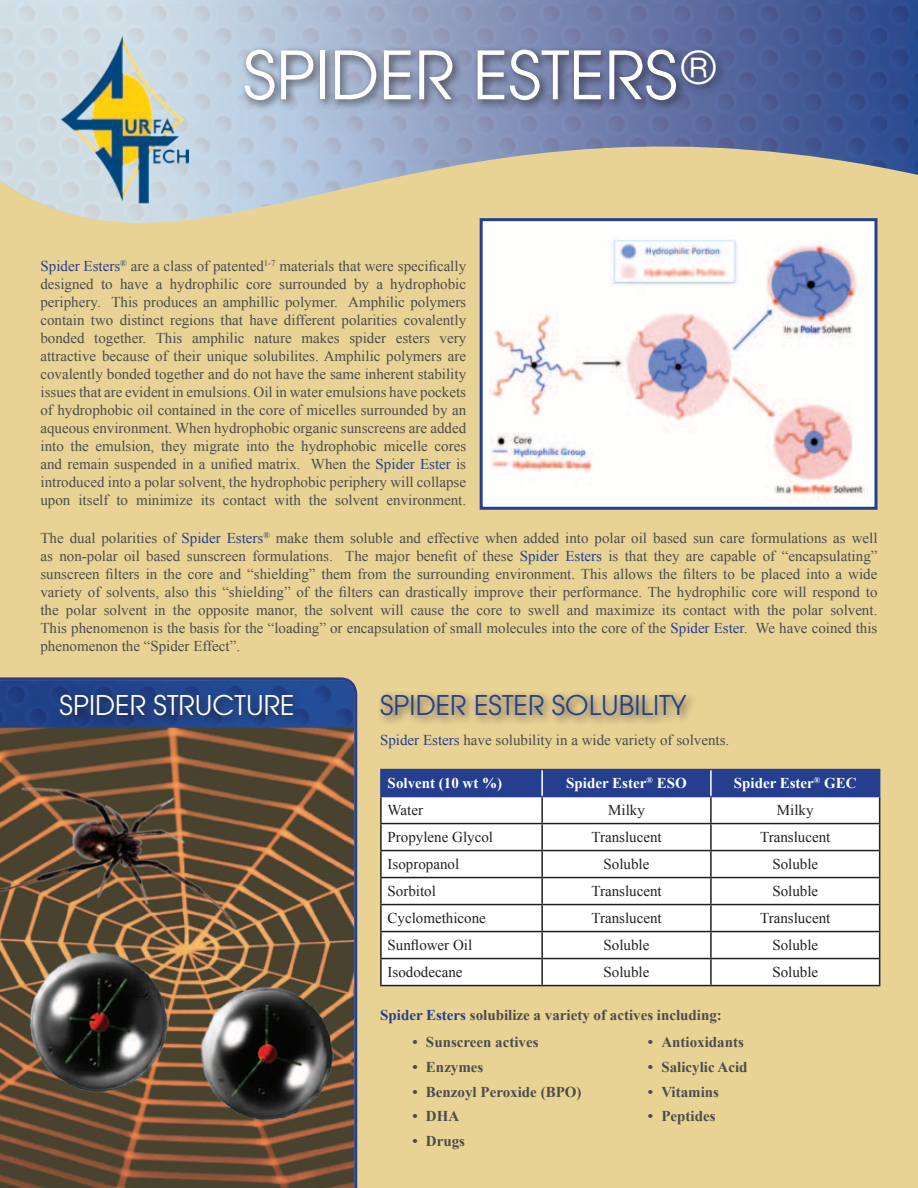
<style>
.page{position:relative;width:918px;height:1188px;background:#e8d294}
.page>*{position:absolute;margin:0;border:0;box-sizing:border-box;transform-origin:0 0}
.t1{font:66px "Avant Garde";color:#fff}
.t2{font:27px "Avant Garde";color:#253f8e}
.t3{font:27px "Avant Garde";color:#fff}
.t4{font:15px/18px "Times New Roman";color:#4b4c4d;text-align:justify}
.t5{font:15px "Times New Roman";color:#231f20}
.t6{font:700 15px "Times New Roman";color:#4b4c4d}
.t7{font:700 15px "Times New Roman";color:#fff}
.s1{color:#253f8e}
</style>
<div class="page">
<img style="left:0;top:0;width:918px;height:223px">
<img style="left:59px;top:35px;width:129px;height:169px">
<div style="left:240px;top:45px;width:448px;height:67px;background:#231f20;opacity:.75"></div>
<div style="left:677px;top:45px;width:50px;height:51px;background:#231f20;opacity:.75"></div>
<svg style="left:478px;top:217px;width:401px;height:293px;background:#e9e5ea"></svg>
<svg style="left:0;top:677px;width:358px;height:511px;background:#664e3a"></svg>
<img style="left:0;top:680px;width:354px;height:48px">
<img style="left:0;top:707px;width:294px;height:304px">
<img style="left:19px;top:947px;width:166px;height:150px">
<img style="left:183px;top:980px;width:166px;height:150px">
<div style="left:376px;top:690px;width:321px;height:36px;background:#231f20;opacity:.75"></div>
<hr style="left:380px;top:797px;width:2px;height:26px;background:#231f20">
<hr style="left:380px;top:823px;width:162px;height:1px;background:#231f20">
<hr style="left:380px;top:824px;width:2px;height:26px;background:#231f20">
<hr style="left:380px;top:850px;width:162px;height:1px;background:#231f20">
<hr style="left:380px;top:851px;width:2px;height:26px;background:#231f20">
<hr style="left:380px;top:877px;width:162px;height:1px;background:#231f20">
<hr style="left:380px;top:878px;width:2px;height:26px;background:#231f20">
<hr style="left:380px;top:904px;width:162px;height:1px;background:#231f20">
<hr style="left:380px;top:905px;width:2px;height:26px;background:#231f20">
<hr style="left:380px;top:931px;width:162px;height:1px;background:#231f20">
<hr style="left:380px;top:932px;width:2px;height:26px;background:#231f20">
<hr style="left:380px;top:958px;width:162px;height:1px;background:#231f20">
<hr style="left:380px;top:959px;width:2px;height:26px;background:#231f20">
<hr style="left:380px;top:985px;width:162px;height:1px;background:#231f20">
<hr style="left:542px;top:985px;width:169px;height:1px;background:#231f20">
<hr style="left:711px;top:985px;width:169px;height:1px;background:#231f20">
<hr style="left:380px;top:769px;width:162px;height:1px;background:#253f8e">
<hr style="left:380px;top:770px;width:2px;height:26px;background:#253f8e">
<hr style="left:542px;top:769px;width:169px;height:1px;background:#253f8e">
<hr style="left:711px;top:769px;width:169px;height:1px;background:#253f8e">
<svg style="left:381px;top:770px;width:499px;height:215px;background:#d9dce5"></svg>
<hr style="left:380px;top:796px;width:162px;height:1px;background:#253f8e">
<hr style="left:542px;top:796px;width:169px;height:1px;background:#253f8e">
<hr style="left:711px;top:796px;width:169px;height:1px;background:#253f8e">
<hr style="left:541px;top:770px;width:2px;height:26px;background:#fff">
<hr style="left:710px;top:770px;width:2px;height:26px;background:#fff">
<div style="left:56px;top:690px;width:248px;height:36px;background:#231f20;opacity:.75"></div>
<h1 class="t1" style="left:243px;top:36px;width:474px">SPIDER ESTERS<sup>®</sup></h1>
<p class="t4" style="left:40px;top:257px;width:427px"><span class="s1">Spider Esters</span><sup>®</sup> are a class of patented<sup>1-7</sup> materials that were specifically designed to have a hydrophilic core surrounded by a hydrophobic periphery. This produces an amphillic polymer. Amphilic polymers contain two distinct regions that have different polarities covalently bonded together. This amphilic nature makes spider esters very attractive because of their unique solubilites. Amphilic polymers are covalently bonded together and do not have the same inherent stability issues that are evident in emulsions. Oil in water emulsions have pockets of hydrophobic oil contained in the core of micelles surrounded by an aqueous environment. When hydrophobic organic sunscreens are added into the emulsion, they migrate into the hydrophobic micelle cores and remain suspended in a unified matrix. When the <span class="s1">Spider Ester</span> is introduced into a polar solvent, the hydrophobic periphery will collapse upon itself to minimize its contact with the solvent environment.</p>
<p class="t4" style="left:40px;top:529px;width:839px">The dual polarities of <span class="s1">Spider Esters</span><sup>®</sup> make them soluble and effective when added into polar oil based sun care formulations as well as non-polar oil based sunscreen formulations. The major benefit of these <span class="s1">Spider Esters</span> is that they are capable of “encapsulating” sunscreen filters in the core and “shielding” them from the surrounding environment. This allows the filters to be placed into a wide variety of solvents, also this “shielding” of the filters can drastically improve their performance. The hydrophilic core will respond to the polar solvent in the opposite manor, the solvent will cause the core to swell and maximize its contact with the polar solvent.<br>This phenomenon is the basis for the “loading” or encapsulation of small molecules into the core of the <span class="s1">Spider Ester</span>. We have coined this phenomenon the “Spider Effect”.</p>
<h2 class="t3" style="left:60px;top:689px;width:191px">SPIDER STRUCTURE</h2>
<h2 class="t2" style="left:380px;top:689px;width:308px">SPIDER ESTER SOLUBILITY</h2>
<p class="t4" style="left:380px;top:731px;width:351px"><span class="s1">Spider Esters</span> have solubility in a wide variety of solvents.</p>
<p class="t7" style="left:388px;top:773px;width:116px">Solvent (10 wt %)</p>
<p class="t7" style="left:566px;top:773px;width:122px">Spider Ester<sup>®</sup> ESO</p>
<p class="t7" style="left:734px;top:773px;width:124px">Spider Ester<sup>®</sup> GEC</p>
<p class="t5" style="left:388px;top:800px;width:37px">Water</p>
<p class="t5" style="left:608px;top:800px;width:38px">Milky</p>
<p class="t5" style="left:777px;top:800px;width:38px">Milky</p>
<p class="t5" style="left:388px;top:827px;width:107px">Propylene Glycol</p>
<p class="t5" style="left:591px;top:827px;width:72px">Translucent</p>
<p class="t5" style="left:760px;top:827px;width:72px">Translucent</p>
<p class="t5" style="left:388px;top:854px;width:73px">Isopropanol</p>
<p class="t5" style="left:604px;top:854px;width:47px">Soluble</p>
<p class="t5" style="left:772px;top:854px;width:47px">Soluble</p>
<p class="t5" style="left:388px;top:881px;width:50px">Sorbitol</p>
<p class="t5" style="left:591px;top:881px;width:72px">Translucent</p>
<p class="t5" style="left:772px;top:881px;width:47px">Soluble</p>
<p class="t5" style="left:388px;top:908px;width:100px">Cyclomethicone</p>
<p class="t5" style="left:591px;top:908px;width:72px">Translucent</p>
<p class="t5" style="left:760px;top:908px;width:72px">Translucent</p>
<p class="t5" style="left:388px;top:935px;width:86px">Sunflower Oil</p>
<p class="t5" style="left:604px;top:935px;width:47px">Soluble</p>
<p class="t5" style="left:772px;top:935px;width:47px">Soluble</p>
<p class="t5" style="left:388px;top:962px;width:76px">Isododecane</p>
<p class="t5" style="left:604px;top:962px;width:47px">Soluble</p>
<p class="t5" style="left:772px;top:962px;width:47px">Soluble</p>
<p class="t6" style="left:380px;top:1004px;width:343px"><span class="s1">Spider Esters</span> solubilize a variety of actives including:</p>
<p class="t6" style="left:412px;top:1032px;width:128px">• Sunscreen actives</p>
<p class="t6" style="left:412px;top:1057px;width:72px">• Enzymes</p>
<p class="t6" style="left:412px;top:1081px;width:171px">• Benzoyl Peroxide (BPO)</p>
<p class="t6" style="left:412px;top:1106px;width:48px">• DHA</p>
<p class="t6" style="left:412px;top:1131px;width:54px">• Drugs</p>
<p class="t6" style="left:648px;top:1032px;width:98px">• Antioxidants</p>
<p class="t6" style="left:648px;top:1057px;width:101px">• Salicylic Acid</p>
<p class="t6" style="left:648px;top:1081px;width:73px">• Vitamins</p>
<p class="t6" style="left:648px;top:1106px;width:69px">• Peptides</p>
</div>
